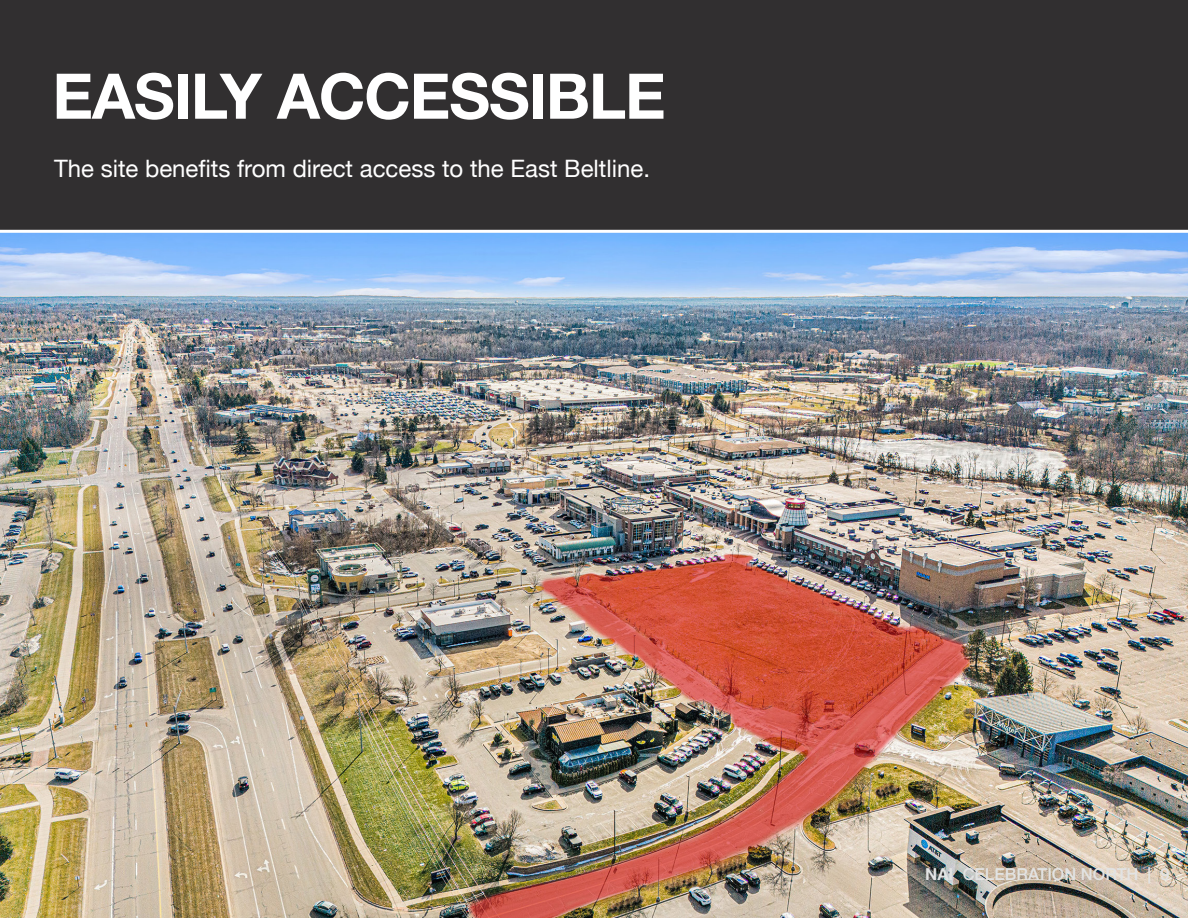
<style>
.page{position:relative;width:1188px;height:918px;background:#fff}
.page>*{position:absolute;margin:0;border:0;box-sizing:border-box;transform-origin:0 0}
.t1{font:700 63px "Helvetica Neue";letter-spacing:-.02em;color:#fff}
.t2{font:24px "Helvetica Neue";color:#fff}
.t3{font:500 16.5px "Helvetica Neue";color:#e2e3e3}
.s1{font-weight:700}
</style>
<div class="page">
<div style="left:0;top:0;width:1188px;height:258px;background:#312f30"></div>
<img style="left:0;top:233px;width:1188px;height:685px">
<hr style="left:0;top:230px;width:1188px;height:3px;background:#fff">
<p class="t1" style="left:52px;top:47px;width:615px">EASILY ACCESSIBLE</p>
<p class="t2" style="left:54px;top:151px;width:598px">The site benefits from direct access to the East Beltline.</p>
<p class="t3" style="left:925px;top:861px;width:246px"><span class="s1">NAI</span> CELEBRATION NORTH | 9</p>
</div>
